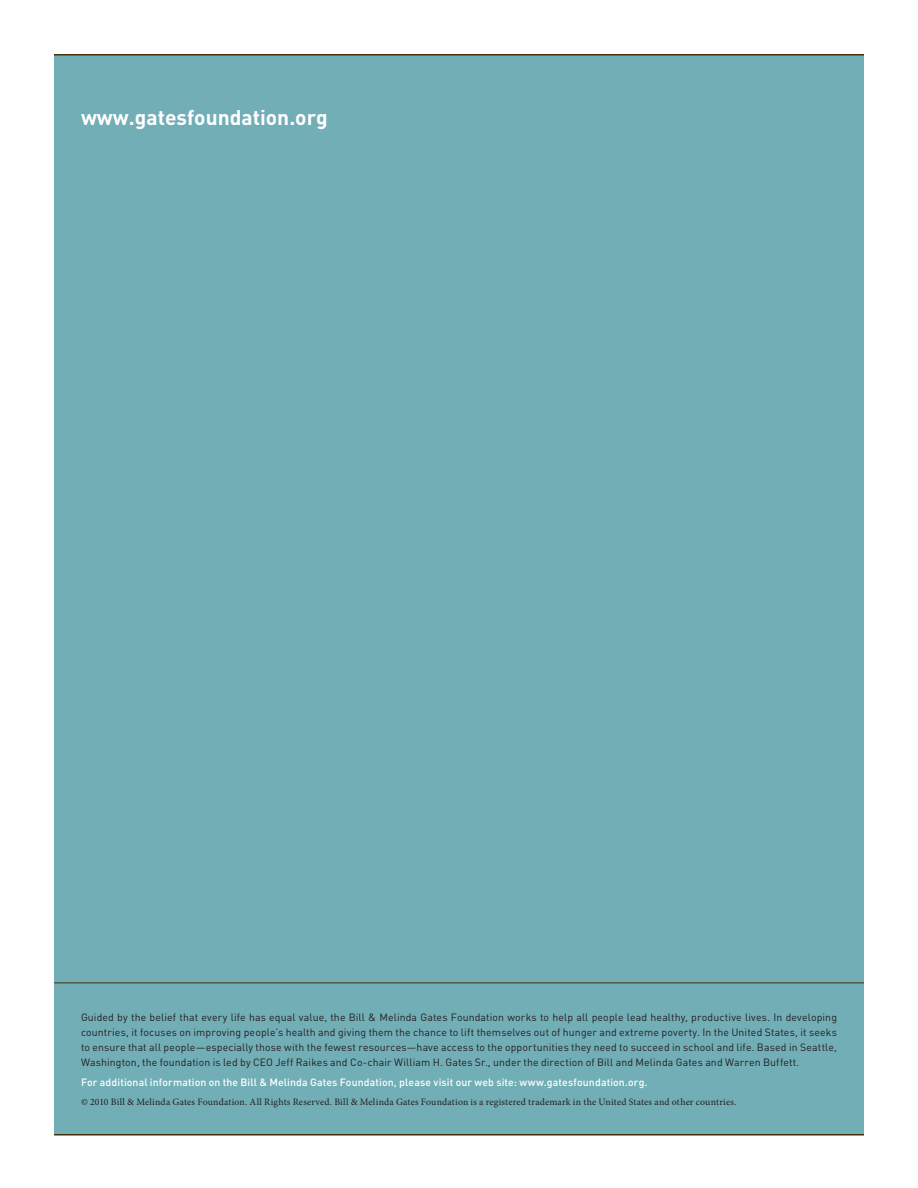
<style>
.page{position:relative;width:918px;height:1188px;background:#fff}
.page>*{position:absolute;margin:0;border:0;box-sizing:border-box;transform-origin:0 0}
.t1{font:700 21px "DIN";color:#fff}
.t2{font:10.5px/15px "DIN";letter-spacing:.01em;color:#231f20;text-align:justify}
.t3{font:500 10.5px "DIN";letter-spacing:.01em;color:#fff}
.t4{font:9.75px "Minion Pro";letter-spacing:.02em;color:#231f20}
</style>
<div class="page">
<div style="left:54px;top:54px;width:810px;height:1080px;background:#72aeb6"></div>
<hr style="left:54px;top:54px;width:810px;height:2px;background:#432f0c">
<hr style="left:54px;top:1134px;width:810px;height:2px;background:#432f0c">
<hr style="left:54px;top:983px;width:810px;height:1px;background:#432f0c">
<h1 class="t1" style="left:81px;top:103px;width:248px">www.gatesfoundation.org</h1>
<p class="t2" style="left:81px;top:1010px;width:758px">Guided by the belief that every life has equal value, the Bill &amp; Melinda Gates Foundation works to help all people lead healthy, productive lives. In developing countries, it focuses on improving people’s health and giving them the chance to lift themselves out of hunger and extreme poverty. In the United States, it seeks to ensure that all people—especially those with the fewest resources—have access to the opportunities they need to succeed in school and life. Based in Seattle, Washington, the foundation is led by CEO Jeff Raikes and Co-chair William H. Gates Sr., under the direction of Bill and Melinda Gates and Warren Buffett.</p>
<p class="t3" style="left:81px;top:1076px;width:568px">For additional information on the Bill &amp; Melinda Gates Foundation, please visit our web site: www.gatesfoundation.org.</p>
<p class="t4" style="left:81px;top:1095px;width:657px">© 2010 Bill &amp; Melinda Gates Foundation. All Rights Reserved. Bill &amp; Melinda Gates Foundation is a registered trademark in the United States and other countries.</p>
</div>
